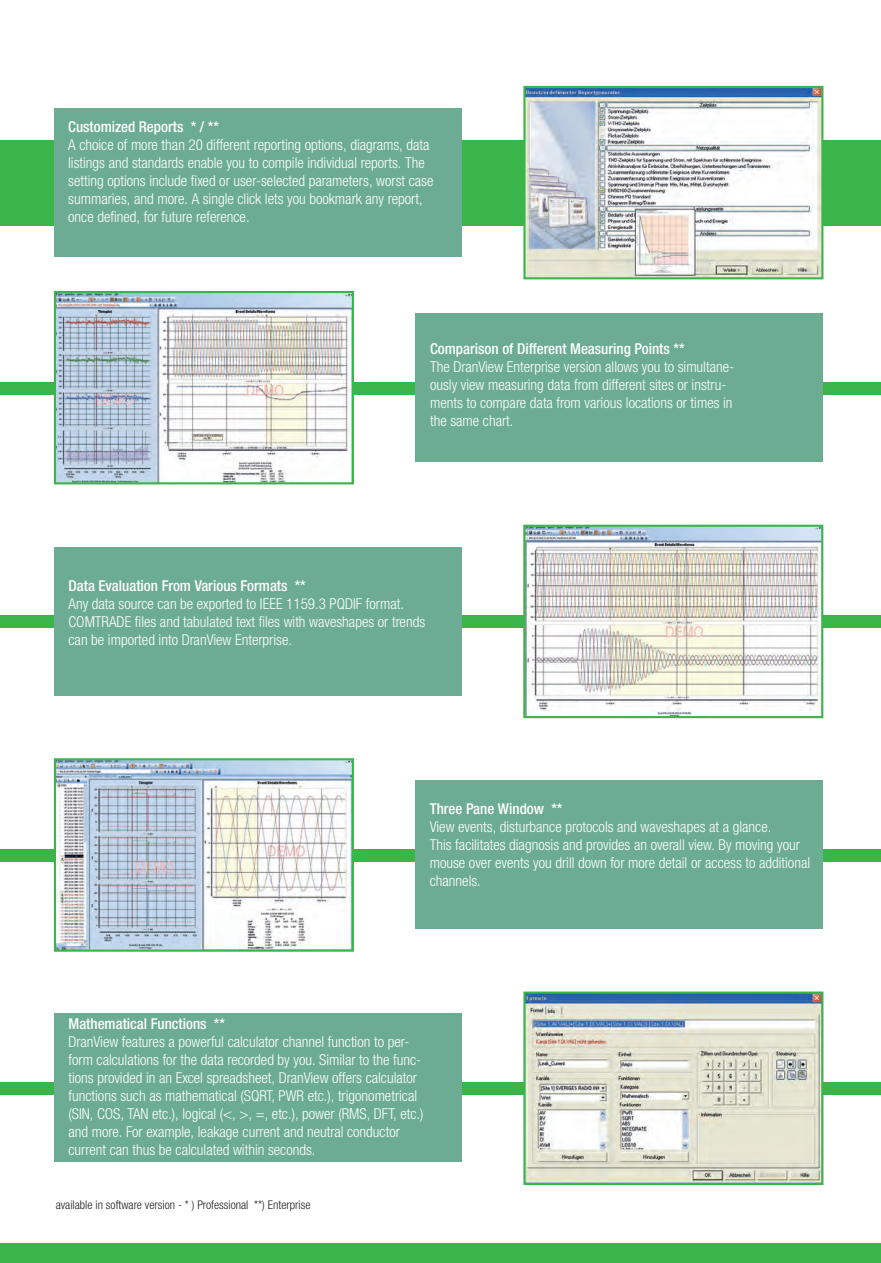
<style>
.page{position:relative;width:881px;height:1263px;background:#fff}
.page>*{position:absolute;margin:0;border:0;box-sizing:border-box;transform-origin:0 0}
.t1{font:300 condensed 15px/18px "Helvetica Neue LTW1 G";color:#fff}
.t2{font:500 condensed 15px "Helvetica Neue LTW1 G";color:#fff}
.t3{font:300 condensed 12px "Helvetica Neue LTW1 G";color:#231f20}
</style>
<div class="page">
<div style="left:0;top:1244px;width:880px;height:19px;background:#3ab54a"></div>
<div style="left:0;top:1082px;width:880px;height:13px;background:#3ab54a"></div>
<div style="left:0;top:849px;width:880px;height:12px;background:#3ab54a"></div>
<div style="left:0;top:615px;width:880px;height:13px;background:#3ab54a"></div>
<div style="left:0;top:382px;width:880px;height:13px;background:#3ab54a"></div>
<div style="left:0;top:140px;width:880px;height:85px;background:#3ab54a"></div>
<div style="left:54px;top:1013px;width:407px;height:148px;background:#6cac93"></div>
<div style="left:54px;top:547px;width:407px;height:149px;background:#6cac93"></div>
<div style="left:415px;top:313px;width:408px;height:149px;background:#6cac93"></div>
<div style="left:415px;top:780px;width:408px;height:149px;background:#6cac93"></div>
<div style="left:54px;top:108px;width:407px;height:149px;background:#6cac93"></div>
<img style="left:526px;top:994px;width:294px;height:188px">
<div style="left:523px;top:991px;width:300px;height:194px;border:2px solid #3ab54a"></div>
<img style="left:526px;top:528px;width:294px;height:187px">
<div style="left:523px;top:525px;width:300px;height:193px;border:2px solid #3ab54a"></div>
<img style="left:57px;top:294px;width:294px;height:187px">
<div style="left:54px;top:291px;width:300px;height:193px;border:2px solid #3ab54a"></div>
<img style="left:57px;top:761px;width:294px;height:188px">
<div style="left:54px;top:758px;width:300px;height:194px;border:2px solid #3ab54a"></div>
<img style="left:526px;top:89px;width:294px;height:187px">
<div style="left:523px;top:86px;width:300px;height:193px;border:2px solid #3ab54a"></div>
<p class="t2" style="left:68px;top:117px;width:152px">Customized Reports * / **</p>
<p class="t1" style="left:68px;top:136px;width:366px">A choice of more than 20 different reporting options, diagrams, data listings and standards enable you to compile individual reports. The setting options include fixed or user-selected parameters, worst case summaries, and more. A single click lets you bookmark any report, once defined, for future reference.</p>
<p class="t2" style="left:430px;top:340px;width:256px">Comparison of Different Measuring Points **</p>
<p class="t1" style="left:430px;top:358px;width:305px">The DranView Enterprise version allows you to simultane&shy;ously view measuring data from different sites or instru&shy;ments to compare data from various locations or times in the same chart.</p>
<p class="t2" style="left:68px;top:577px;width:239px">Data Evaluation From Various Formats **</p>
<p class="t1" style="left:68px;top:595px;width:358px">Any data source can be exported to IEEE 1159.3 PQDIF format.<br>COMTRADE files and tabulated text files with waveshapes or trends can be imported into DranView Enterprise.</p>
<p class="t2" style="left:429px;top:800px;width:134px">Three Pane Window **</p>
<p class="t1" style="left:429px;top:818px;width:382px">View events, disturbance protocols and waveshapes at a glance.<br>This facilitates diagnosis and provides an overall view. By moving your mouse over events you drill down for more detail or access to additional channels.</p>
<p class="t2" style="left:68px;top:1015px;width:158px">Mathematical Functions **</p>
<p class="t1" style="left:68px;top:1033px;width:356px">DranView features a powerful calculator channel function to per&shy;form calculations for the data recorded by you. Similar to the func&shy;tions provided in an Excel spreadsheet, DranView offers calculator functions such as mathematical (SQRT, PWR etc.), trigonometrical (SIN, COS, TAN etc.), logical (&lt;, &gt;, =, etc.), power (RMS, DFT, etc.) and more. For example, leakage current and neutral conductor current can thus be calculated within seconds.</p>
<p class="t3" style="left:56px;top:1197px;width:256px">available in software version - * ) Professional **) Enterprise</p>
</div>
